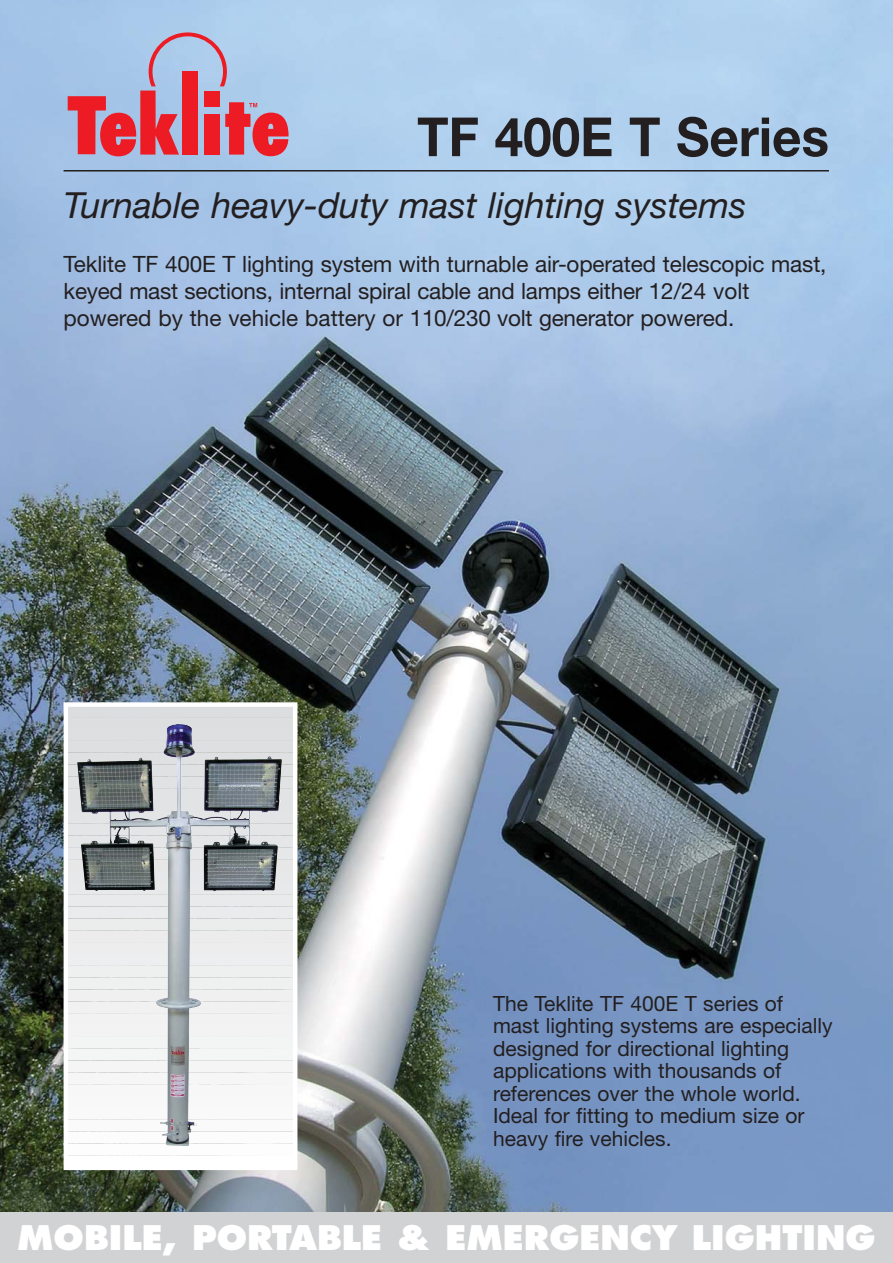
<style>
.page{position:relative;width:893px;height:1263px;background:#fff}
.page>*{position:absolute;margin:0;border:0;box-sizing:border-box;transform-origin:0 0}
.t1{font:700 54px "Helvetica Neue";color:#231f20;scale:.95 1}
.t2{font:italic 36px "Helvetica Neue";color:#231f20}
.t3{font:800 33px "Futura";color:#fff}
.t4{font:22.5px/27px "Helvetica Neue";letter-spacing:-.005em;color:#231f20}
.t5{font:21px/22.5px "Helvetica Neue";color:#231f20}
</style>
<div class="page">
<img style="left:0;top:1px;width:893px;height:1211px">
<svg style="left:68px;top:32px;width:221px;height:124px;background:#bf8fa8"></svg>
<hr style="left:64px;top:170px;width:765px;height:1px;background:#231f20">
<div style="left:68px;top:707px;width:225px;height:8px;background:#dcddde"></div>
<div style="left:68px;top:719px;width:225px;height:8px;background:#dddedf"></div>
<div style="left:68px;top:731px;width:225px;height:8px;background:#dddfe0"></div>
<div style="left:68px;top:742px;width:225px;height:9px;background:#dedfe1"></div>
<svg style="left:69px;top:754px;width:223px;height:9px;background:#afb1b3"></svg>
<svg style="left:69px;top:766px;width:223px;height:9px;background:#8c9295"></svg>
<svg style="left:69px;top:778px;width:223px;height:8px;background:#93999c"></svg>
<svg style="left:69px;top:790px;width:223px;height:8px;background:#919798"></svg>
<svg style="left:69px;top:802px;width:223px;height:8px;background:#82888b"></svg>
<div style="left:68px;top:813px;width:225px;height:9px;background:#e3e4e5"></div>
<div style="left:68px;top:825px;width:225px;height:9px;background:#e4e5e6"></div>
<svg style="left:69px;top:837px;width:223px;height:9px"></svg>
<svg style="left:69px;top:849px;width:223px;height:8px"></svg>
<svg style="left:69px;top:861px;width:223px;height:8px"></svg>
<svg style="left:69px;top:873px;width:223px;height:8px"></svg>
<svg style="left:69px;top:885px;width:223px;height:8px"></svg>
<div style="left:68px;top:896px;width:225px;height:9px;background:#e9eaeb"></div>
<div style="left:68px;top:908px;width:225px;height:9px;background:#eaebec"></div>
<div style="left:68px;top:920px;width:225px;height:8px;background:#ebecec"></div>
<div style="left:68px;top:932px;width:225px;height:8px;background:#ececed"></div>
<div style="left:68px;top:944px;width:225px;height:8px;background:#ededee"></div>
<div style="left:68px;top:956px;width:225px;height:8px;background:#edeeef"></div>
<div style="left:68px;top:967px;width:225px;height:9px;background:#eeefef"></div>
<div style="left:68px;top:979px;width:225px;height:9px;background:#eff0f0"></div>
<div style="left:68px;top:991px;width:225px;height:9px;background:#f0f0f1"></div>
<div style="left:68px;top:1003px;width:225px;height:8px;background:#f1f1f2"></div>
<div style="left:68px;top:1015px;width:225px;height:8px;background:#f2f2f3"></div>
<div style="left:68px;top:1027px;width:225px;height:8px;background:#f3f3f3"></div>
<div style="left:68px;top:1038px;width:225px;height:9px;background:#f3f4f4"></div>
<div style="left:68px;top:1050px;width:225px;height:9px;background:#f4f5f5"></div>
<div style="left:68px;top:1062px;width:225px;height:9px;background:#f5f5f6"></div>
<div style="left:68px;top:1074px;width:225px;height:8px;background:#f6f6f7"></div>
<div style="left:68px;top:1086px;width:225px;height:8px;background:#f7f7f8"></div>
<div style="left:68px;top:1098px;width:225px;height:8px;background:#f8f8f9"></div>
<div style="left:68px;top:1109px;width:225px;height:9px;background:#f9f9fa"></div>
<div style="left:68px;top:1121px;width:225px;height:9px;background:#fafafb"></div>
<div style="left:68px;top:1133px;width:225px;height:9px;background:#fcfcfc"></div>
<div style="left:68px;top:1145px;width:225px;height:8px;background:#fdfdfd"></div>
<div style="left:68px;top:1157px;width:225px;height:8px;background:#fff"></div>
<img style="left:112px;top:811px;width:166px;height:335px">
<div style="left:0;top:1212px;width:893px;height:51px;background:#d1d2d4"></div>
<h1 class="t1" style="left:417px;top:118px;width:435px">TF 400E T Series</h1>
<h2 class="t2" style="left:64px;top:192px;width:684px">Turnable heavy-duty mast lighting systems</h2>
<p class="t4" style="left:64px;top:253px;width:764px">Teklite TF 400E T lighting system with turnable air-operated telescopic mast, keyed mast sections, internal spiral cable and lamps either 12/24 volt powered by the vehicle battery or 110/230 volt generator powered.</p>
<p class="t5" style="left:493px;top:994px;width:341px">The Teklite TF 400E T series of mast lighting systems are especially designed for directional lighting applications with thousands of references over the whole world.<br>Ideal for fitting to medium size or heavy fire vehicles.</p>
<h3 class="t3" style="left:17px;top:1224px;width:860px">MOBILE, PORTABLE &amp; EMERGENCY LIGHTING</h3>
</div>
